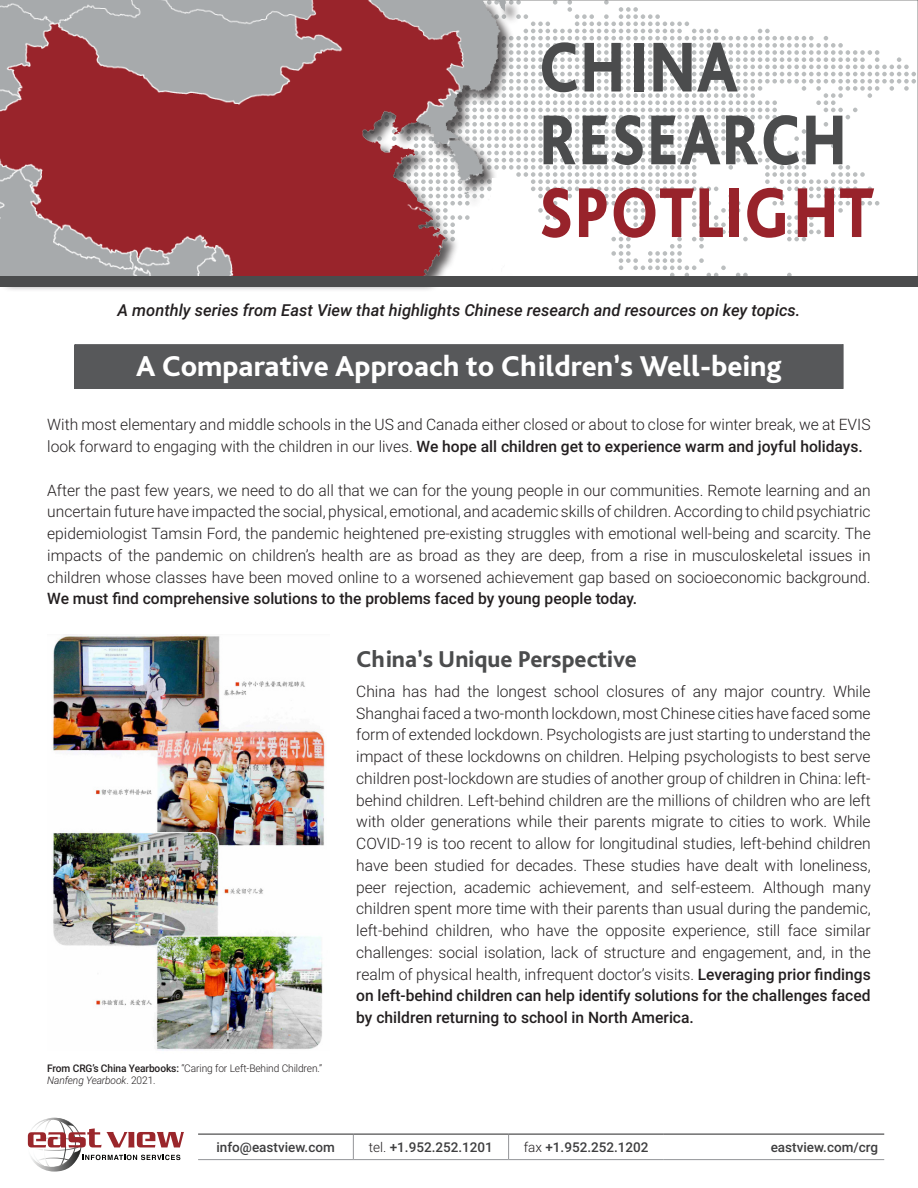
<style>
.page{position:relative;width:918px;height:1188px;background:#fff}
.page>*{position:absolute;margin:0;border:0;box-sizing:border-box;transform-origin:0 0}
.t1{font:800 73.8px "Bliss Pro";letter-spacing:.015em;color:#4b4c4d;scale:.83 1}
.t2{font:800 73.8px "Bliss Pro";letter-spacing:.015em;color:#98232b;scale:.83 1}
.t3{font:800 30px "Bliss Pro";color:#fff}
.t4{font:800 24px "Bliss Pro";color:#4b4c4d}
.t5{font:italic 500 16.5px "Roboto";color:#231f20}
.t6{font:300 15.75px/21.8px "Roboto";color:#231f20;text-align:justify}
.t7{font:500 13.5px "Roboto";color:#3e3e3f}
.t8{font:300 10.5px/12.6px "Roboto";letter-spacing:-.01em;color:#231f20}
.s1{font-weight:500}
.s2{font-style:italic}
.s3{font-weight:300;color:#231f20}
</style>
<div class="page">
<div style="left:75px;top:345px;width:768px;height:43px;background:#57585a"></div>
<div style="left:75px;top:344px;width:768px;height:45px;border:1px solid #57585a"></div>
<svg style="left:353px;top:1135px;width:1px;height:24px"></svg>
<svg style="left:508px;top:1135px;width:1px;height:24px"></svg>
<hr style="left:198px;top:1159px;width:155px;height:1px;background:#939598">
<hr style="left:353px;top:1159px;width:156px;height:1px;background:#939598">
<hr style="left:509px;top:1159px;width:155px;height:1px;background:#939598">
<hr style="left:664px;top:1159px;width:220px;height:1px;background:#939598">
<hr style="left:198px;top:1134px;width:155px;height:1px;background:#3e3e3f">
<hr style="left:353px;top:1134px;width:156px;height:1px;background:#3e3e3f">
<hr style="left:509px;top:1134px;width:155px;height:1px;background:#3e3e3f">
<hr style="left:664px;top:1134px;width:220px;height:1px;background:#3e3e3f">
<svg style="left:27px;top:1118px;width:157px;height:54px"></svg>
<svg style="left:520px;top:2px;width:396px;height:275px"></svg>
<div style="left:0;top:0;width:520px;height:292px;background:#231f20;opacity:.75"></div>
<img style="left:0;top:0;width:504px;height:277px">
<div style="left:0;top:277px;width:918px;height:10px;background:#4b4c4d"></div>
<div style="left:493px;top:178px;width:34px;height:47px;background:#fff"></div>
<img style="left:52px;top:635px;width:274px;height:416px">
<p class="t1" style="left:539px;top:21px;width:241px">CHINA</p>
<p class="t1" style="left:539px;top:94px;width:373px">RESEARCH</p>
<p class="t2" style="left:539px;top:167px;width:405px">SPOTLIGHT</p>
<p class="t5" style="left:117px;top:299px;width:685px">A monthly series from East View that highlights Chinese research and resources on key topics.</p>
<p class="t3" style="left:136px;top:347px;width:647px">A Comparative Approach to Children’s Well-being</p>
<p class="t6" style="left:47px;top:413px;width:825px">With most elementary and middle schools in the US and Canada either closed or about to close for winter break, we at EVIS look forward to engaging with the children in our lives. <span class="s1">We hope all children get to experience warm and joyful holidays.</span></p>
<p class="t6" style="left:47px;top:479px;width:825px">After the past few years, we need to do all that we can for the young people in our communities. Remote learning and an uncertain future have impacted the social, physical, emotional, and academic skills of children. According to child psychiatric epidemiologist Tamsin Ford, the pandemic heightened pre-existing struggles with emotional well-being and scarcity. The impacts of the pandemic on children’s health are as broad as they are deep, from a rise in musculoskeletal issues in children whose classes have been moved online to a worsened achievement gap based on socioeconomic background.<br><span class="s1">We must find comprehensive solutions to the problems faced by young people today.</span></p>
<p class="t8" style="left:47px;top:1061px;width:276px"><span class="s1">From CRG’s China Yearbooks:</span> “Caring for Left-Behind Children.”<br><span class="s2">Nanfeng Yearbook</span>. 2021.</p>
<p class="t4" style="left:356px;top:644px;width:282px">China’s Unique Perspective</p>
<p class="t6" style="left:356px;top:680px;width:516px">China has had the longest school closures of any major country. While Shanghai faced a two-month lockdown, most Chinese cities have faced some form of extended lockdown. Psychologists are just starting to understand the impact of these lockdowns on children. Helping psychologists to best serve children post-lockdown are studies of another group of children in China: left&shy;behind children. Left-behind children are the millions of children who are left with older generations while their parents migrate to cities to work. While COVID-19 is too recent to allow for longitudinal studies, left-behind children have been studied for decades. These studies have dealt with loneliness, peer rejection, academic achievement, and self-esteem. Although many children spent more time with their parents than usual during the pandemic, left-behind children, who have the opposite experience, still face similar challenges: social isolation, lack of structure and engagement, and, in the realm of physical health, infrequent doctor’s visits. <span class="s1">Leveraging prior findings on left-behind children can help identify solutions for the challenges faced by children returning to school in North America.</span></p>
<p class="t7" style="left:217px;top:1138px;width:120px">info@eastview.com</p>
<p class="t7" style="left:369px;top:1138px;width:126px"><span class="s3">tel.</span> +1.952.252.1201</p>
<p class="t7" style="left:524px;top:1138px;width:126px"><span class="s3">fax</span> +1.952.252.1202</p>
<p class="t7" style="left:771px;top:1138px;width:109px">eastview.com/crg</p>
</div>
